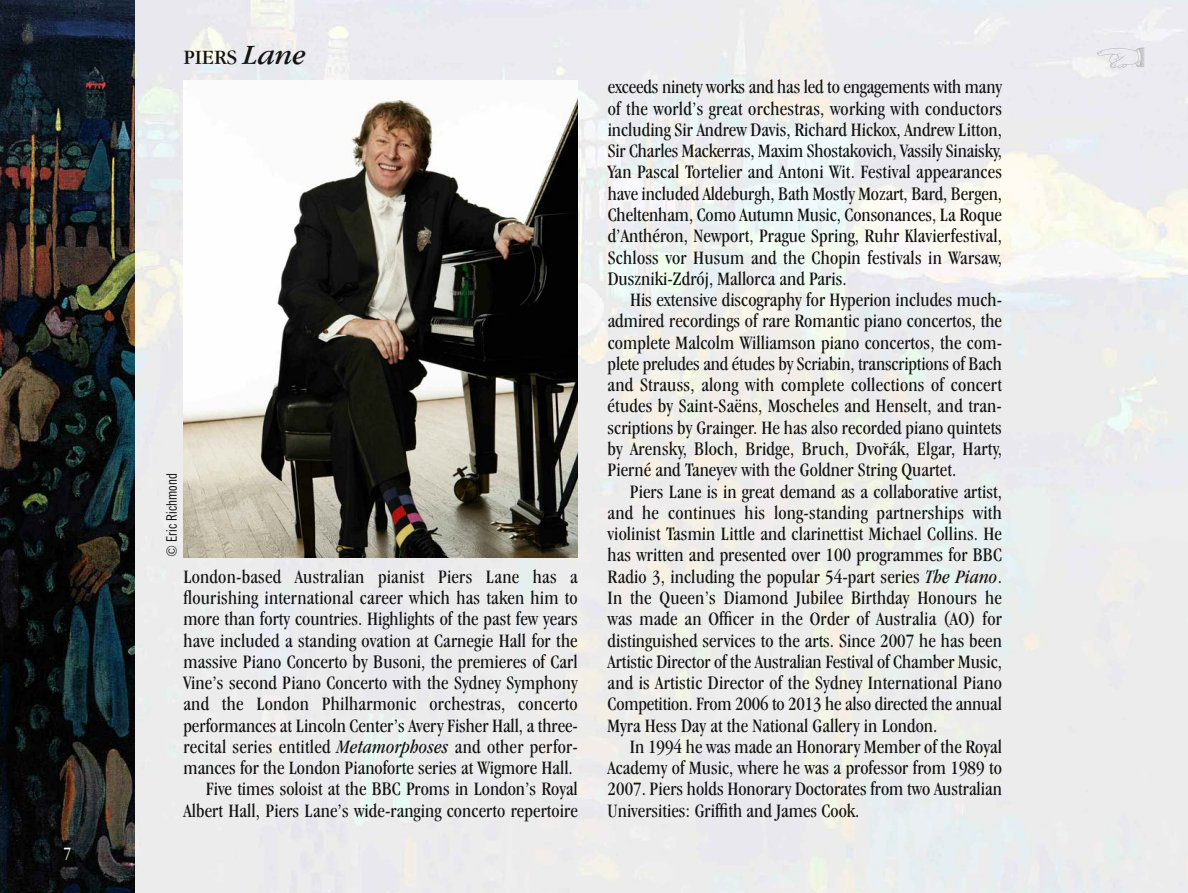
<style>
.page{position:relative;width:1188px;height:893px;background:#fff}
.page>*{position:absolute;margin:0;border:0;box-sizing:border-box;transform-origin:0 0}
.t1{font:21px "Garamond IT Cby BT";color:#141313}
.t2{font:condensed 19.65px/21.3px "Garamond IT Cby BT";color:#141313;text-align:justify}
.t3{font:condensed 18px "Garamond IT Cby BT";color:#fff}
.t4{font:condensed 14.4px "News Gothic BT";color:#141313}
.t5{font:700 4.2px "Optima";color:#141313;scale:2.86 1}
.s1{font-style:italic;font-size:28.8px}
.s2{font-style:italic}
</style>
<div class="page">
<img style="left:135px;top:0;width:1053px;height:893px">
<img style="left:183px;top:81px;width:395px;height:476px">
<img style="left:0;top:0;width:135px;height:893px">
<svg style="left:1097px;top:47px;width:47px;height:22px"></svg>
<p class="t3" style="left:63px;top:846px;width:9px">7</p>
<p class="t1" style="left:183px;top:49px;width:124px">PIERS <span class="s1">Lane</span></p>
<p class="t4" style="left:166px;top:557px;width:85px;rotate:-90deg">© Eric Richmond</p>
<p class="t2" style="left:183px;top:567px;width:396px;text-align:right">London-based Australian pianist Piers Lane has a flourishing international career which has taken him to more than forty countries. Highlights of the past few years have included a standing ovation at Carnegie Hall for the massive Piano Concerto by Busoni, the premieres of Carl Vine’s second Piano Concerto with the Sydney Symphony and the London Philharmonic orchestras, concerto performances at Lincoln Center’s Avery Fisher Hall, a three&shy;recital series entitled <span class="s2">Metamorphoses</span> and other perfor - mances for the London Pianoforte series at Wigmore Hall.<br>Five times soloist at the BBC Proms in London’s Royal Albert Hall, Piers Lane’s wide-ranging concerto repertoire</p>
<p class="t2" style="left:608px;top:78px;width:396px">exceeds ninety works and has led to engagements with many of the world’s great orchestras, working with conductors including Sir Andrew Davis, Richard Hickox, Andrew Litton, Sir Charles Mackerras, Maxim Shosta kovich, Vassily Sinaisky, Yan Pascal Tortelier and Antoni Wit. Festival appearances have included Aldeburgh, Bath Mostly Mozart, Bard, Bergen, Cheltenham, Como Autumn Music, Consonances, La Roque d’Anthéron, Newport, Prague Spring, Ruhr Klavierfestival, Schloss vor Husum and the Chopin festivals in Warsaw, Duszniki-Zdrój, Mallorca and Paris.</p>
<p class="t2" style="left:608px;top:291px;width:396px;text-indent:22px">His extensive discography for Hyperion includes much&shy;admired recordings of rare Romantic piano concertos, the complete Malcolm Williamson piano concertos, the com - plete preludes and études by Scriabin, transcriptions of Bach and Strauss, along with complete collections of concert études by Saint-Saëns, Moscheles and Henselt, and tran - scriptions by Grainger. He has also recorded piano quintets by Arensky, Bloch, Bridge, Bruch, Dvorák, Elgar, Harty,</p>
<p class="t5" style="left:883px;top:440px;width:4px">v</p>
<p class="t2" style="left:608px;top:461px;width:350px">Pierné and Taneyev with the Goldner String Quartet.</p>
<p class="t2" style="left:630px;top:482px;width:374px">Piers Lane is in great demand as a collaborative artist,</p>
<p class="t2" style="left:608px;top:503px;width:396px">and he continues his long-standing partnerships with</p>
<p class="t2" style="left:608px;top:524px;width:396px">violinist Tasmin Little and clarinettist Michael Collins. He</p>
<p class="t2" style="left:608px;top:546px;width:396px">has written and presented over 100 programmes for BBC</p>
<p class="t2" style="left:608px;top:567px;width:396px">Radio 3, including the popular 54-part series <span class="s2">The Piano</span>.</p>
<p class="t2" style="left:608px;top:588px;width:396px">In the Queen’s Diamond Jubilee Birthday Honours he</p>
<p class="t2" style="left:608px;top:610px;width:396px">was made an Officer in the Order of Australia (AO) for</p>
<p class="t2" style="left:608px;top:631px;width:396px">distinguished services to the arts. Since 2007 he has been</p>
<p class="t2" style="left:608px;top:652px;width:396px">Artistic Director of the Australian Festival of Chamber Music,</p>
<p class="t2" style="left:608px;top:673px;width:396px">and is Artistic Director of the Sydney International Piano</p>
<p class="t2" style="left:608px;top:695px;width:396px">Competition. From 2006 to 2013 he also directed the annual</p>
<p class="t2" style="left:608px;top:716px;width:331px">Myra Hess Day at the National Gallery in London.</p>
<p class="t2" style="left:630px;top:737px;width:374px">In 1994 he was made an Honorary Member of the Royal</p>
<p class="t2" style="left:608px;top:758px;width:396px">Academy of Music, where he was a professor from 1989 to</p>
<p class="t2" style="left:608px;top:780px;width:396px">2007. Piers holds Honorary Doctorates from two Australian</p>
<p class="t2" style="left:608px;top:801px;width:253px">Universities: Griffith and James Cook.</p>
</div>
